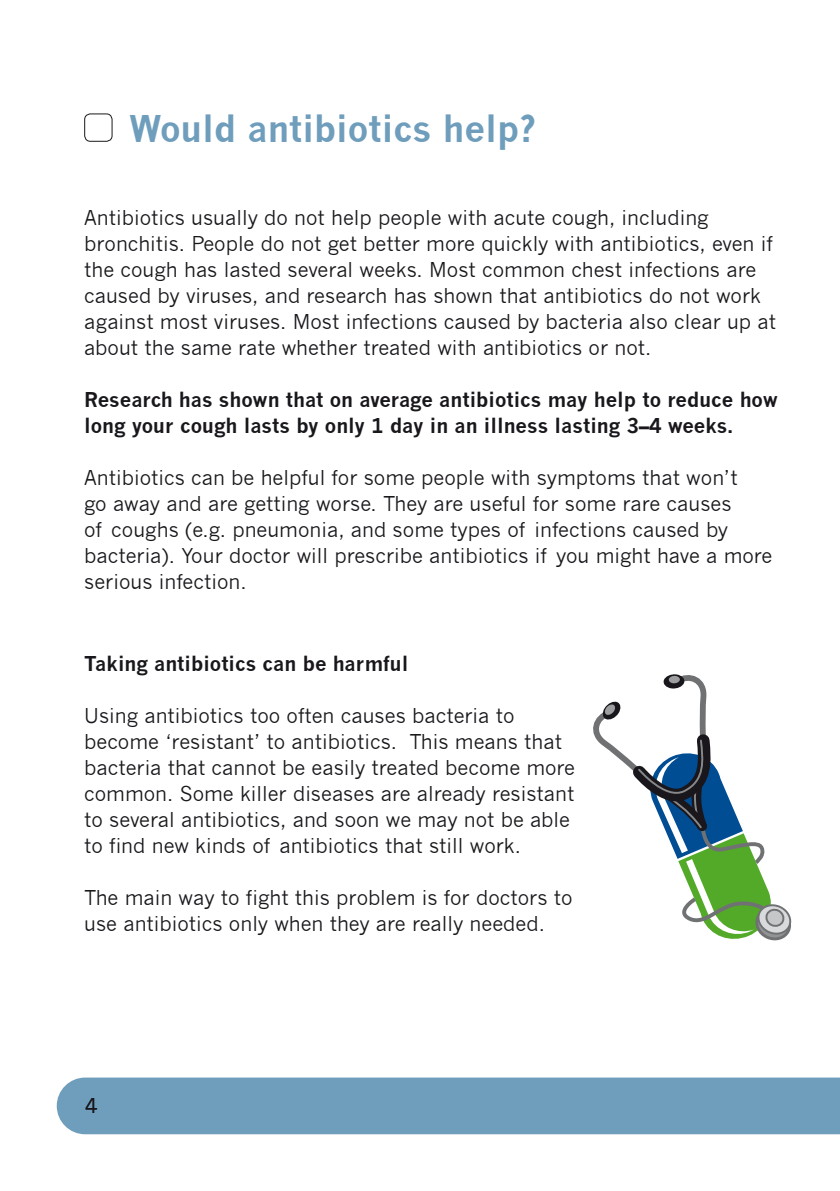
<style>
.page{position:relative;width:840px;height:1191px;background:#fff}
.page>*{position:absolute;margin:0;border:0;box-sizing:border-box;transform-origin:0 0}
.t1{font:700 36px "News Gothic";color:#6f9dbc}
.t2{font:20px/26px "News Gothic";color:#1a171c}
.t3{font:700 20px/26px "News Gothic";color:#1a171c}
</style>
<div class="page">
<div style="left:57px;top:1077px;width:782px;height:57px;background:#6f9dbc"></div>
<svg style="left:839px;top:1077px;width:1px;height:57px"></svg>
<div style="left:84px;top:113px;width:28px;height:29px;border:1px solid #1a171c;border-radius:6px"></div>
<svg style="left:593px;top:674px;width:198px;height:267px"></svg>
<div style="left:584px;top:829px;width:56px;height:116px;background:#fff"></div>
<h1 class="t1" style="left:129px;top:107px;width:408px">Would antibiotics help?</h1>
<p class="t2" style="left:84px;top:204px;width:693px">Antibiotics usually do not help people with acute cough, including bronchitis. People do not get better more quickly with antibiotics, even if the cough has lasted several weeks. Most common chest infections are caused by viruses, and research has shown that antibiotics do not work against most viruses. Most infections caused by bacteria also clear up at about the same rate whether treated with antibiotics or not.</p>
<p class="t3" style="left:84px;top:386px;width:695px">Research has shown that on average antibiotics may help to reduce how long your cough lasts by only 1 day in an illness lasting 3–4 weeks.</p>
<p class="t2" style="left:84px;top:464px;width:689px">Antibiotics can be helpful for some people with symptoms that won’t<br>go away and are getting worse. They are useful for some rare causes<br>of coughs (e.g. pneumonia, and some types of infections caused by bacteria). Your doctor will prescribe antibiotics if you might have a more serious infection.</p>
<p class="t3" style="left:84px;top:650px;width:325px">Taking antibiotics can be harmful</p>
<p class="t2" style="left:84px;top:703px;width:492px">Using antibiotics too often causes bacteria to become ‘resistant’ to antibiotics. This means that bacteria that cannot be easily treated become more common. Some killer diseases are already resistant to several antibiotics, and soon we may not be able to find new kinds of antibiotics that still work.</p>
<p class="t2" style="left:84px;top:885px;width:489px">The main way to fight this problem is for doctors to use antibiotics only when they are really needed.</p>
<p class="t2" style="left:85px;top:1093px;width:14px">4</p>
</div>
